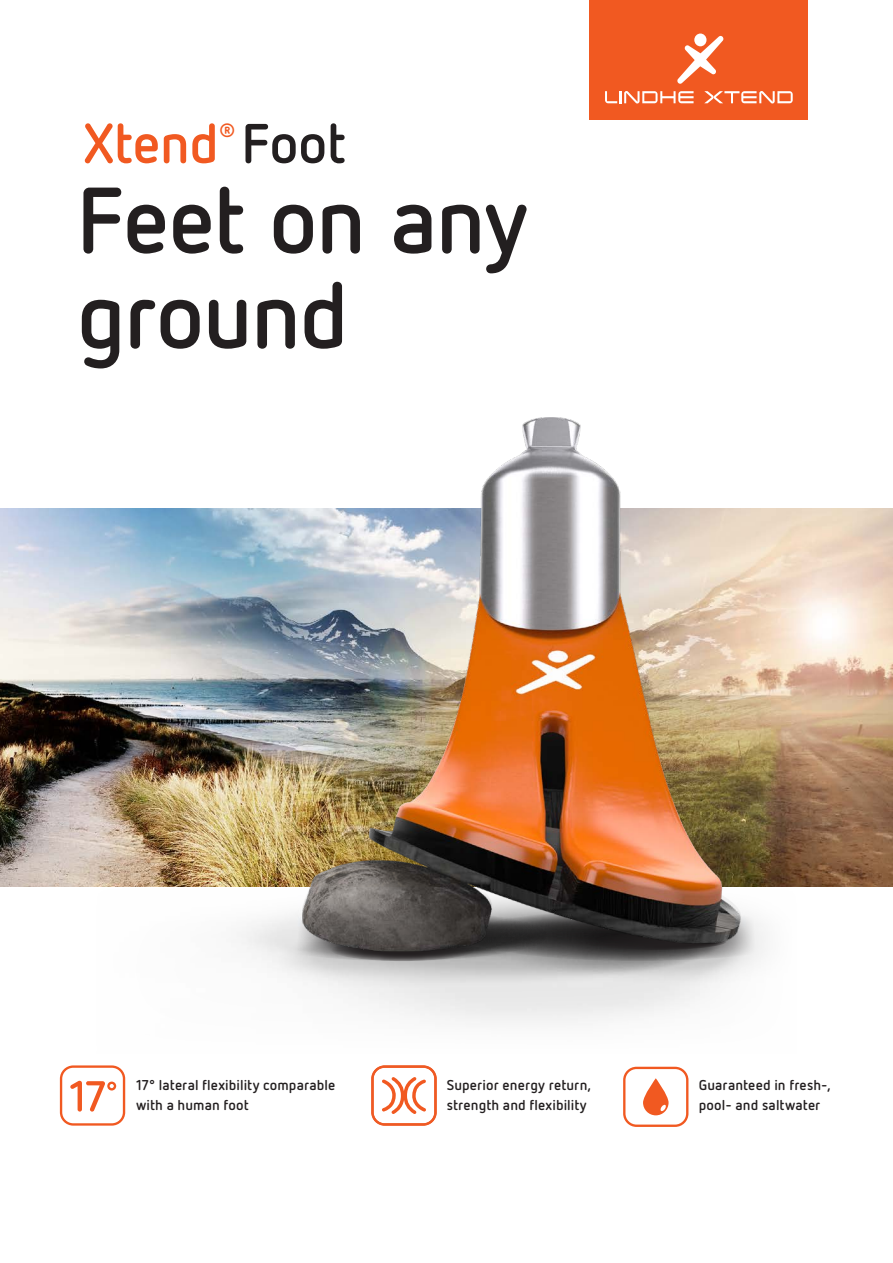
<style>
.page{position:relative;width:893px;height:1263px;background:#fff}
.page>*{position:absolute;margin:0;border:0;box-sizing:border-box;transform-origin:0 0}
.t1{font:700 92.85px/95.1px "Netto OT";letter-spacing:-.02em;color:#231f20}
.t2{font:700 55.5px "Netto OT";letter-spacing:-.01em;color:#f15921}
.t3{font:700 19.2px "Netto OT";color:#f15921}
.t4{font:700 14.25px/20.2px "Netto OT";letter-spacing:.01em;color:#231f20}
.s1{color:#231f20}
</style>
<div class="page">
<img style="left:0;top:508px;width:893px;height:379px">
<div style="left:590px;top:0;width:218px;height:120px;background:#f15921"></div>
<svg style="left:677px;top:36px;width:46px;height:48px"></svg>
<div style="left:694px;top:34px;width:12px;height:12px;background:#fff;border-radius:50%"></div>
<svg style="left:605px;top:91px;width:89px;height:12px"></svg>
<svg style="left:704px;top:91px;width:89px;height:12px"></svg>
<svg style="left:60px;top:1065px;width:65px;height:60px"></svg>
<svg style="left:371px;top:1065px;width:66px;height:60px"></svg>
<svg style="left:623px;top:1067px;width:65px;height:60px"></svg>
<img style="left:96px;top:417px;width:701px;height:606px">
<h3 class="t3" style="left:219px;top:118px;width:18px">®</h3>
<h2 class="t2" style="left:84px;top:108px;width:263px">Xtend <span class="s1">Foot</span></h2>
<h1 class="t1" style="left:76px;top:170px;width:454px">Feet on any ground</h1>
<p class="t4" style="left:136px;top:1074px;width:201px">17° lateral flexibility comparable with a human foot</p>
<p class="t4" style="left:699px;top:1074px;width:133px">Guaranteed in fresh-, pool- and saltwater</p>
<p class="t4" style="left:447px;top:1074px;width:146px">Superior energy return, strength and flexibility</p>
</div>
